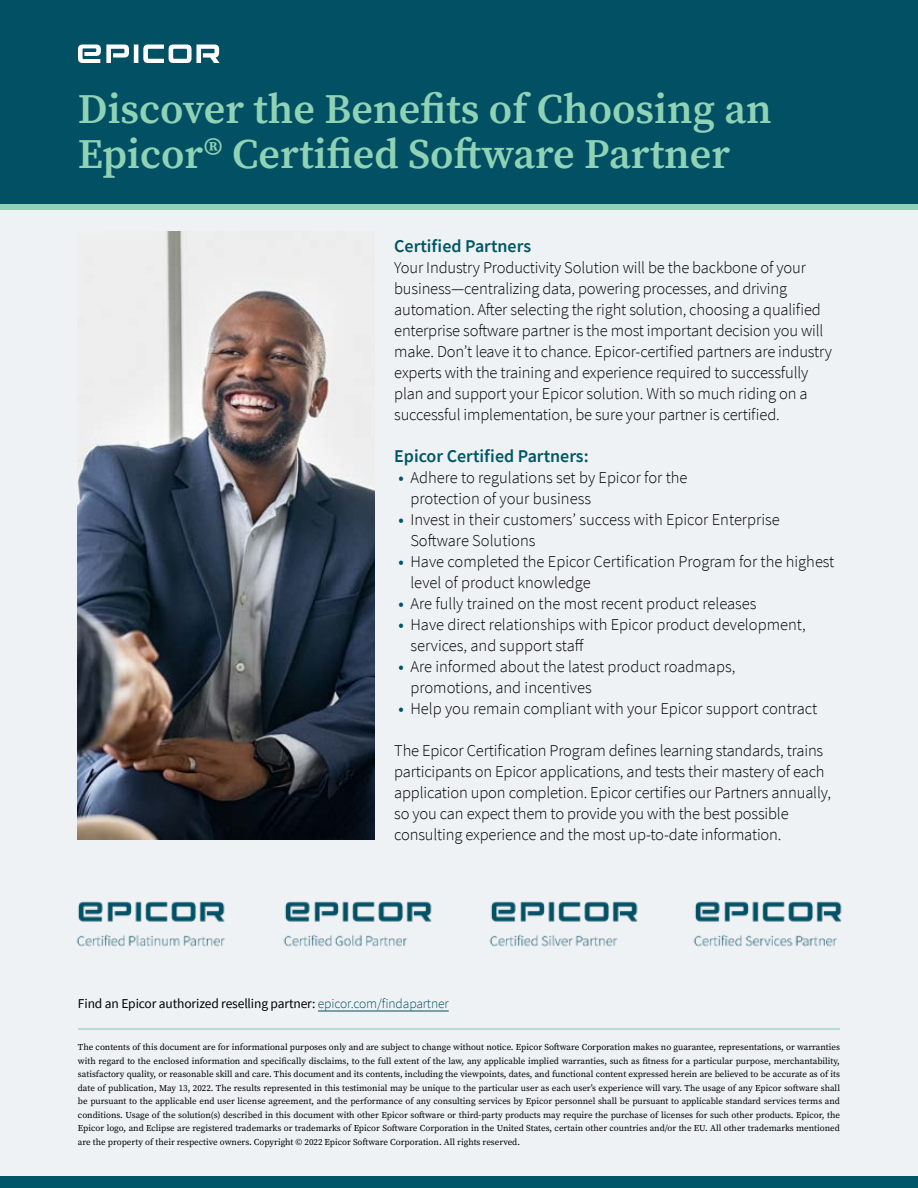
<style>
.page{position:relative;width:918px;height:1188px;background:#eef2f5}
.page>*{position:absolute;margin:0;border:0;box-sizing:border-box;transform-origin:0 0}
.Flyer_Title_-_Title{font:600 42px/45px "Source Serif Pro";color:#90d2b5}
.H3-Body{font:600 18px "Source Sans Pro";color:#005763}
.Flyer_Body_Copy{font:300 16.5px/21px "Source Sans Pro";letter-spacing:-.01em;color:#000}
.Contact_Us_T{font:13.5px "Source Sans Pro";letter-spacing:-.01em;color:#000}
.Disclaimer{font:9px/13.5px "Source Serif Pro";color:#000;text-align:justify}
.s1{font-weight:600;color:#005669}
.s2{font-weight:300;color:#025064}
</style>
<div class="page">
<div style="left:0;top:1176px;width:918px;height:12px;background:#005669"></div>
<div style="left:0;top:0;width:918px;height:210px;background:#025064"></div>
<svg style="left:78px;top:45px;width:142px;height:18px"></svg>
<hr style="left:318px;top:1011px;width:131px;height:1px;background:#025064">
<hr style="left:78px;top:1028px;width:762px;height:2px;background:#a4d6c3">
<img style="left:78px;top:231px;width:297px;height:609px">
<img style="left:693px;top:901px;width:149px;height:46px">
<img style="left:489px;top:901px;width:149px;height:46px">
<img style="left:283px;top:901px;width:149px;height:46px">
<img style="left:76px;top:901px;width:149px;height:46px">
<div style="left:0;top:205px;width:918px;height:5px;background:#90d2b5"></div>
<p class="Flyer_Title_-_Title" style="left:78px;top:86px;width:695px">Discover the Benefits of Choosing an<br>Epicor® Certified Software Partner</p>
<p class="H3-Body" style="left:394px;top:234px;width:138px">Certified Partners</p>
<p class="Flyer_Body_Copy" style="left:394px;top:257px;width:439px">Your Industry Productivity Solution will be the backbone of your business—centralizing data, powering processes, and driving automation. After selecting the right solution, choosing a qualified enterprise software partner is the most important decision you will make. Don’t leave it to chance. Epicor-certified partners are industry experts with the training and experience required to successfully plan and support your Epicor solution. With so much riding on a successful implementation, be sure your partner is certified.</p>
<p class="H3-Body" style="left:394px;top:444px;width:196px">Epicor Certified Partners:</p>
<p class="Flyer_Body_Copy" style="left:410px;top:467px;width:279px;text-indent:-12px"><span class="s1">•</span> Adhere to regulations set by Epicor for the protection of your business</p>
<p class="Flyer_Body_Copy" style="left:410px;top:509px;width:371px;text-indent:-12px"><span class="s1">•</span> Invest in their customers’ success with Epicor Enterprise<br>Software Solutions</p>
<p class="Flyer_Body_Copy" style="left:410px;top:551px;width:426px;text-indent:-12px"><span class="s1">•</span> Have completed the Epicor Certification Program for the highest level of product knowledge</p>
<p class="Flyer_Body_Copy" style="left:398px;top:593px;width:360px"><span class="s1">•</span> Are fully trained on the most recent product releases</p>
<p class="Flyer_Body_Copy" style="left:410px;top:614px;width:397px;text-indent:-12px"><span class="s1">•</span> Have direct relationships with Epicor product development, services, and support staff</p>
<p class="Flyer_Body_Copy" style="left:410px;top:656px;width:326px;text-indent:-12px"><span class="s1">•</span> Are informed about the latest product roadmaps, promotions, and incentives</p>
<p class="Flyer_Body_Copy" style="left:398px;top:698px;width:420px"><span class="s1">•</span> Help you remain compliant with your Epicor support contract</p>
<p class="Flyer_Body_Copy" style="left:394px;top:740px;width:438px">The Epicor Certification Program defines learning standards, trains participants on Epicor applications, and tests their mastery of each application upon completion. Epicor certifies our Partners annually, so you can expect them to provide you with the best possible consulting experience and the most up-to-date information.</p>
<p class="Contact_Us_T" style="left:78px;top:995px;width:372px">Find an Epicor authorized reselling partner: <span class="s2">epicor.com/findapartner</span></p>
<p class="Disclaimer" style="left:78px;top:1040px;width:764px">The contents of this document are for informational purposes only and are subject to change without notice. Epicor Software Corporation makes no guarantee, representations, or warranties with regard to the enclosed information and specifically disclaims, to the full extent of the law, any applicable implied warranties, such as fitness for a particular purpose, merchantability, satisfactory quality, or reasonable skill and care. This document and its contents, including the viewpoints, dates, and functional content expressed herein are believed to be accurate as of its date of publication, May 13, 2022. The results represented in this testimonial may be unique to the particular user as each user’s experience will vary. The usage of any Epicor software shall be pursuant to the applicable end user license agreement, and the performance of any consulting services by Epicor personnel shall be pursuant to applicable standard services terms and conditions. Usage of the solution(s) described in this document with other Epicor software or third-party products may require the purchase of licenses for such other products. Epicor, the Epicor logo, and Eclipse are registered trademarks or trademarks of Epicor Software Corporation in the United States, certain other countries and/or the EU. All other trademarks mentioned are the property of their respective owners. Copyright © 2022 Epicor Software Corporation. All rights reserved.</p>
</div>
